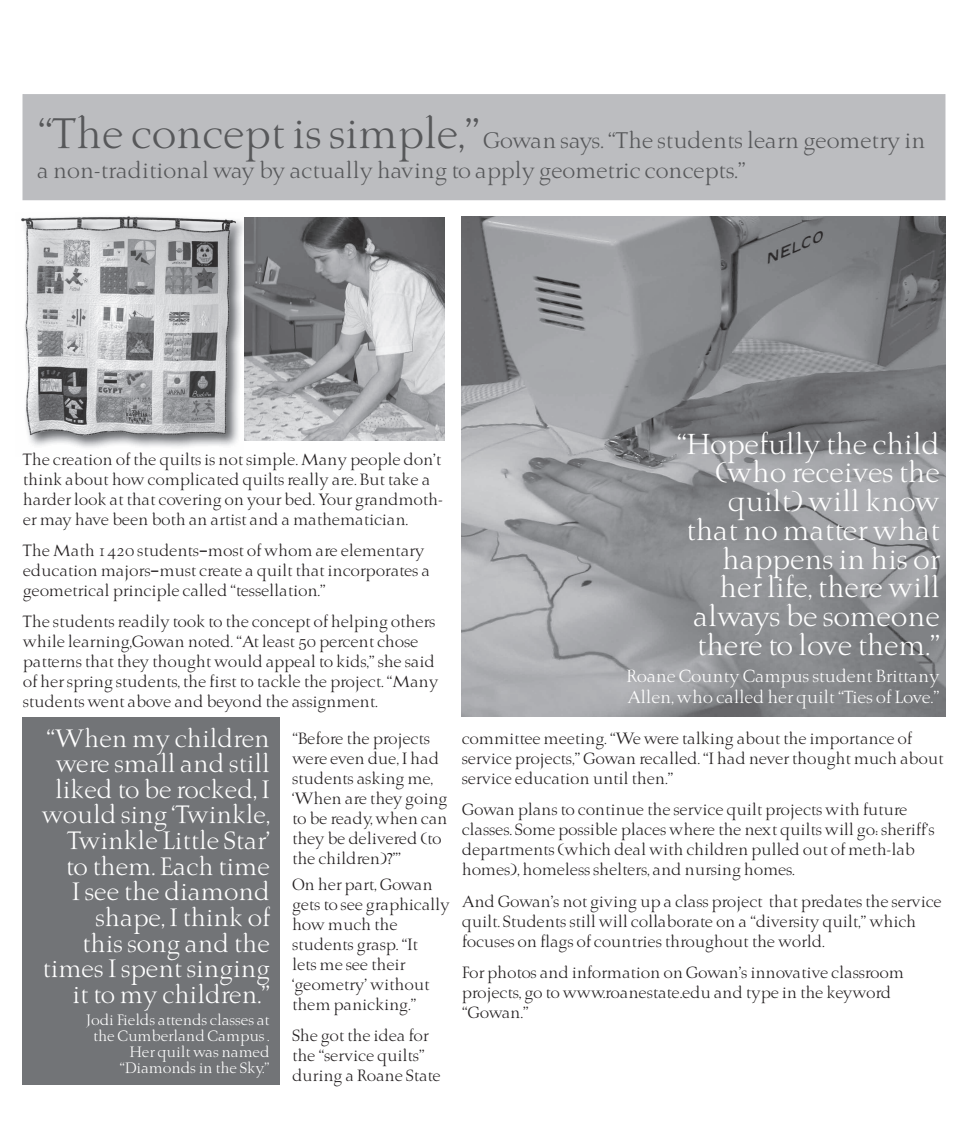
<style>
.page{position:relative;width:968px;height:1125px;background:#fff}
.page>*{position:absolute;margin:0;border:0;box-sizing:border-box;transform-origin:0 0}
.t1{font:28.75px/28.8px "Brunella";color:#fff;text-align:right}
.t2{font:25px/25.6px "Brunella";color:#fff;text-align:right}
.t3{font:22.5px/30px "Brunella";color:#57585a}
.t4{font:17.5px/21px "Brunella";color:#fff}
.t5{font:16.25px/20px "Brunella";color:#231f20}
.t6{font:15px/16.2px "Brunella";color:#fff;text-align:right}
.s1{font-size:42.5px}
</style>
<div class="page">
<img style="left:21px;top:216px;width:222px;height:232px">
<img style="left:461px;top:217px;width:484px;height:499px">
<div style="left:23px;top:95px;width:921px;height:105px;background:#bcbdc0"></div>
<div style="left:22px;top:94px;width:923px;height:106px;border:1px solid #bcbdc0"></div>
<div style="left:22px;top:717px;width:258px;height:368px;background:#727477"></div>
<img style="left:244px;top:218px;width:200px;height:223px">
<h3 class="t3" style="left:37px;top:127px;width:889px"><span class="s1">“The concept is simple,”</span> Gowan says. “The students learn geometry in a non-traditional way by actually having to apply geometric concepts.”</h3>
<p class="t5" style="left:22px;top:450px;width:420px">The creation of the quilts is not simple. Many people don’t think about how complicated quilts really are. But take a harder look at that covering on your bed. Your grandmoth&shy;er may have been both an artist and a mathematician.</p>
<p class="t5" style="left:22px;top:541px;width:408px">The Math 1420 students–most of whom are elementary education majors–must create a quilt that incorporates a geometrical principle called “tessellation.”</p>
<p class="t5" style="left:23px;top:612px;width:417px">The students readily took to the concept of helping others while learning,Gowan noted. “At least 50 percent chose patterns that they thought would appeal to kids,” she said of her spring students, the first to tackle the project. “Many students went above and beyond the assignment.</p>
<p class="t5" style="left:292px;top:729px;width:157px">“Before the projects were even due, I had students asking me, ‘When are they going to be ready, when can they be delivered (to the children)?’”</p>
<p class="t5" style="left:292px;top:875px;width:159px">On her part, Gowan gets to see graphically how much the students grasp. “It<br>lets me see their ‘geometry’ without them panicking.”</p>
<p class="t5" style="left:292px;top:1026px;width:150px">She got the idea for the “service quilts” during a Roane State</p>
<h2 class="t2" style="left:41px;top:726px;width:229px">“When my children were small and still liked to be rocked, I would sing ‘Twinkle,<br>Twinkle Little Star’ to them. Each time<br>I see the diamond shape, I think of<br>this song and the times I spent singing it to my children.”</h2>
<p class="t6" style="left:86px;top:1012px;width:185px">Jodi Fields attends classes at the Cumberland Campus .<br>Her quilt was named “Diamonds in the Sky.”</p>
<h1 class="t1" style="left:675px;top:431px;width:265px">“Hopefully the child (who receives the quilt) will know that no matter what happens in his or her life, there will always be someone there to love them.”</h1>
<p class="t4" style="left:625px;top:666px;width:315px">Roane County Campus student Brittany<br>Allen, who called her quilt “Ties of Love.”</p>
<p class="t5" style="left:461px;top:729px;width:483px">committee meeting. “We were talking about the importance of service projects,” Gowan recalled. “I had never thought much about service education until then.”</p>
<p class="t5" style="left:461px;top:801px;width:474px">Gowan plans to continue the service quilt projects with future classes. Some possible places where the next quilts will go: sheriff’s departments (which deal with children pulled out of meth-lab homes), homeless shelters, and nursing homes.</p>
<p class="t5" style="left:461px;top:892px;width:481px">And Gowan’s not giving up a class project that predates the service quilt. Students still will collaborate on a “diversity quilt,” which focuses on flags of countries throughout the world.</p>
<p class="t5" style="left:461px;top:963px;width:443px">For photos and information on Gowan’s innovative classroom projects, go to www.roanestate.edu and type in the keyword “Gowan.”</p>
</div>
